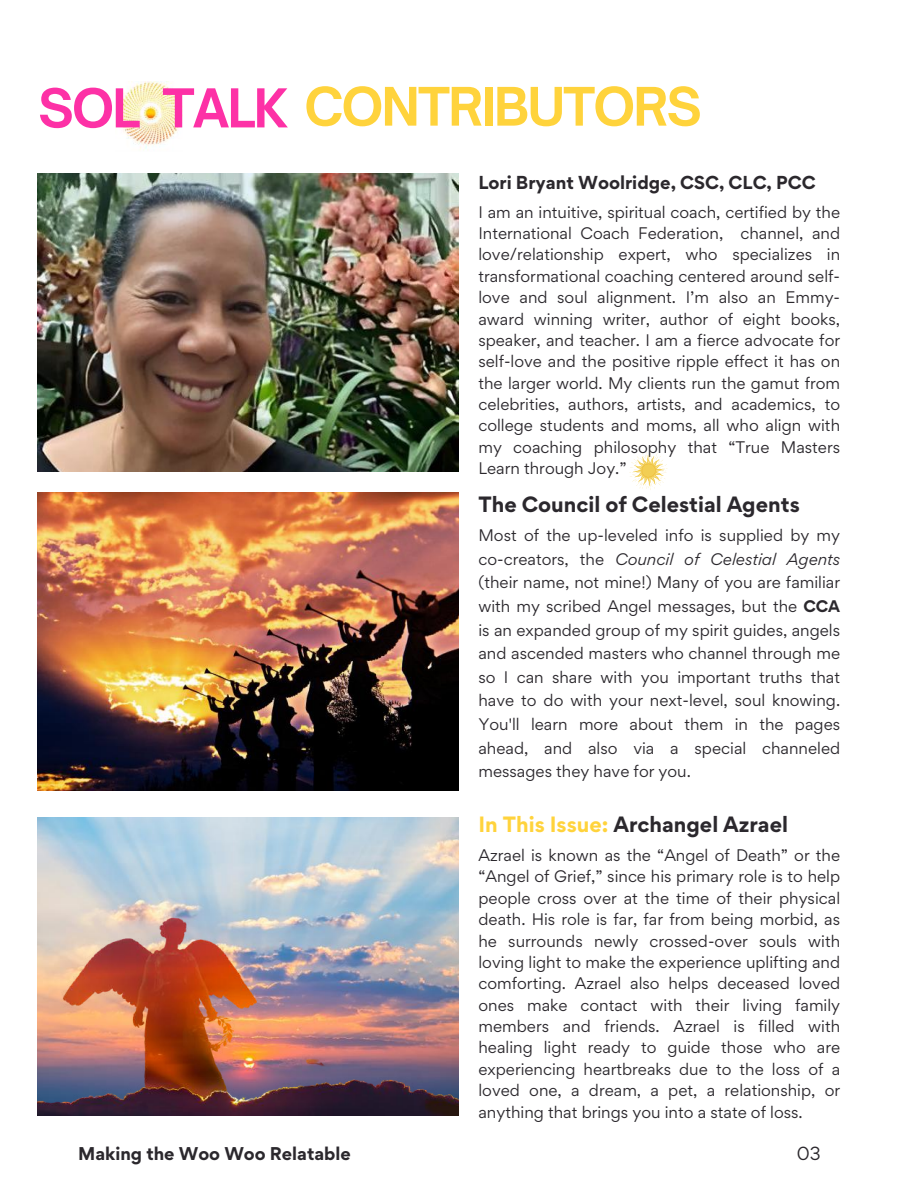
<style>
.page{position:relative;width:918px;height:1188px;background:#fff}
.page>*{position:absolute;margin:0;border:0;box-sizing:border-box;transform-origin:0 0}
.t1{font:700 50.85px "Open Sauce One";letter-spacing:-.035em;color:#ffd33c}
.t2{font:700 19.8px "Gordita";color:#2b282d}
.t3{font:16.95px "Gordita";color:#2b282d}
.t4{font:700 16.8px "Gordita";color:#2b282d}
.t5{font:700 16.5px "Gordita";color:#2b282d}
.t6{font:15px/21.3px "Gordita";color:#2b282d;text-align:justify}
.s1{font-size:51.3px;color:#fd31a6}
.s2{font-style:italic}
.s3{font-weight:700}
.s4{color:#ffd33c}
</style>
<div class="page">
<img style="left:37px;top:493px;width:422px;height:298px">
<img style="left:115px;top:81px;width:67px;height:69px">
<img style="left:38px;top:173px;width:421px;height:298px">
<img style="left:37px;top:818px;width:422px;height:297px">
<svg style="left:629px;top:452px;width:39px;height:38px"></svg>
<h1 class="t1" style="left:38px;top:75px;width:665px"><span class="s1">SOL TALK</span> CONTRIBUTORS</h1>
<p class="t4" style="left:478px;top:171px;width:339px">Lori Bryant Woolridge, CSC, CLC, PCC</p>
<p class="t6" style="left:478px;top:201px;width:363px">I am an intuitive, spiritual coach, certified by the International Coach Federation, channel, and love/relationship expert, who specializes in transformational coaching centered around self&shy;love and soul alignment. I’m also an Emmy&shy;award winning writer, author of eight books, speaker, and teacher. I am a fierce advocate for self-love and the positive ripple effect it has on the larger world. My clients run the gamut from celebrities, authors, artists, and academics, to college students and moms, all who align with my coaching philosophy that “True Masters Learn through Joy.”</p>
<h2 class="t2" style="left:478px;top:491px;width:323px">The Council of Celestial Agents</h2>
<p class="t6" style="left:478px;top:523px;width:363px;line-height:23.7px">Most of the up-leveled info is supplied by my co-creators, the <span class="s2">Council of Celestial Agents </span>(their name, not mine!) Many of you are familiar with my scribed Angel messages, but the <span class="s3">CCA </span>is an expanded group of my spirit guides, angels and ascended masters who channel through me so I can share with you important truths that have to do with your next-level, soul knowing.<br>You'll learn more about them in the pages ahead, and also via a special channeled messages they have for you.</p>
<h2 class="t2" style="left:478px;top:811px;width:311px"><span class="s4">In This Issue:</span> Archangel Azrael</h2>
<p class="t5" style="left:78px;top:1142px;width:274px">Making the Woo Woo Relatable</p>
<p class="t6" style="left:478px;top:844px;width:363px">Azrael is known as the “Angel of Death” or the “Angel of Grief,” since his primary role is to help people cross over at the time of their physical death. His role is far, far from being morbid, as he surrounds newly crossed-over souls with loving light to make the experience uplifting and comforting. Azrael also helps deceased loved ones make contact with their living family members and friends. Azrael is filled with healing light ready to guide those who are experiencing heartbreaks due to the loss of a loved one, a dream, a pet, a relationship, or anything that brings you into a state of loss.</p>
<p class="t3" style="left:797px;top:1142px;width:25px">03</p>
</div>
